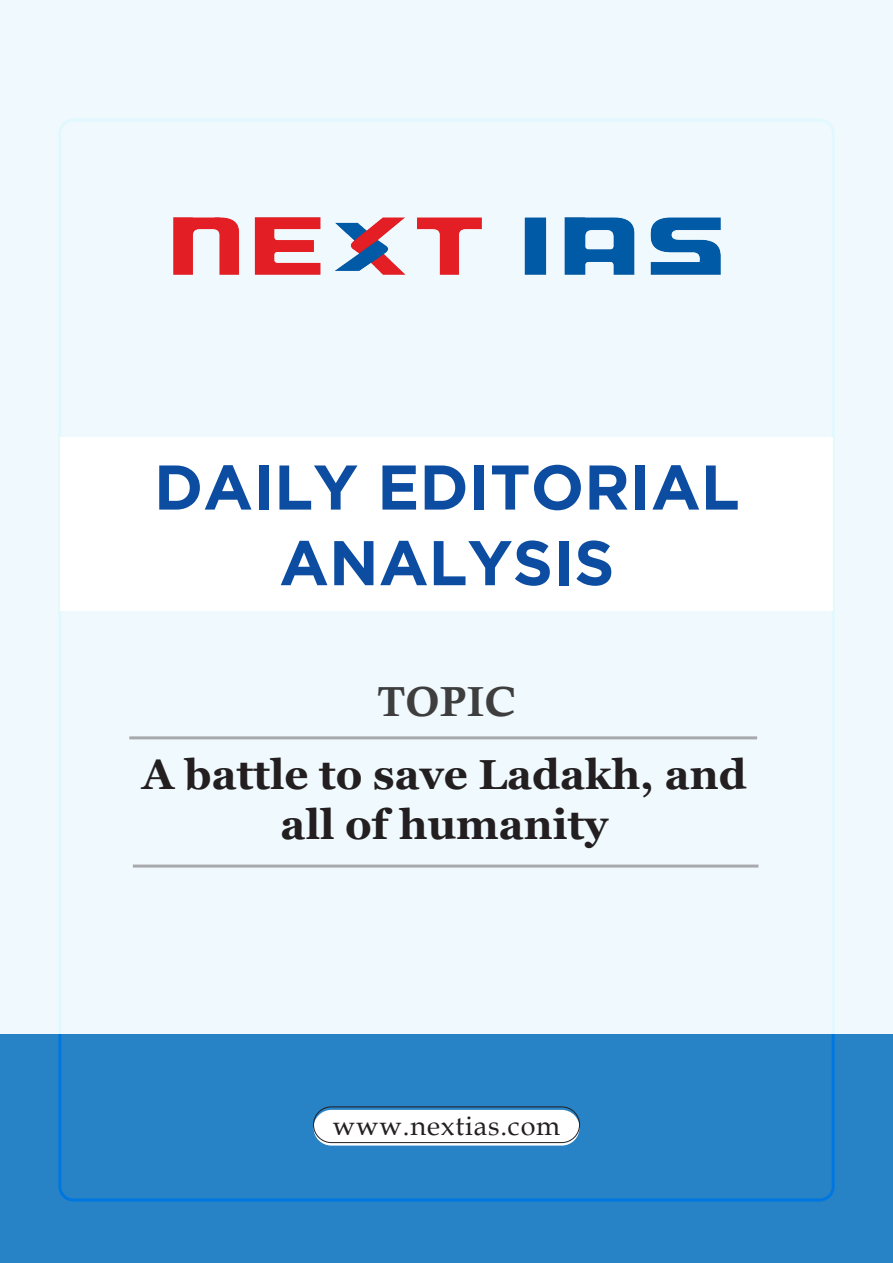
<style>
.page{position:relative;width:893px;height:1263px;background:#f0f9fd}
.page>*{position:absolute;margin:0;border:0;box-sizing:border-box;transform-origin:0 0}
.t1{font:700 63px/75.6px "Gotham";color:#0d4da1;text-align:center}
.t2{font:700 42px/50.4px "Georgia";color:#231f20;text-align:center}
.t3{font:42px "Calis MT Bol";letter-spacing:.02em;color:#3e3e3f}
.t4{font:27px "Book Antiqua";letter-spacing:.03em;color:#231f20}
</style>
<div class="page">
<img style="left:174px;top:217px;width:546px;height:57px">
<div style="left:0;top:1034px;width:893px;height:229px;background:#2783c5"></div>
<div style="left:60px;top:438px;width:773px;height:173px;background:#fff"></div>
<div style="left:313px;top:1110px;width:267px;height:35px;background:#fff;border-radius:18px"></div>
<div style="left:313px;top:1106px;width:267px;height:37px;border:1px solid #231f20;border-radius:18px"></div>
<hr style="left:133px;top:864px;width:625px;height:3px;background:#a8a9ad">
<hr style="left:129px;top:736px;width:628px;height:3px;background:#a8a9ad">
<p class="t1" style="left:154px;top:448px;width:587px">DAILY EDITORIAL<br>ANALYSIS</p>
<p class="t3" style="left:377px;top:678px;width:141px">TOPIC</p>
<p class="t2" style="left:142px;top:749px;width:606px">A battle to save Ladakh, and all of humanity</p>
<p class="t4" style="left:333px;top:1106px;width:229px">www.nextias.com</p>
</div>
